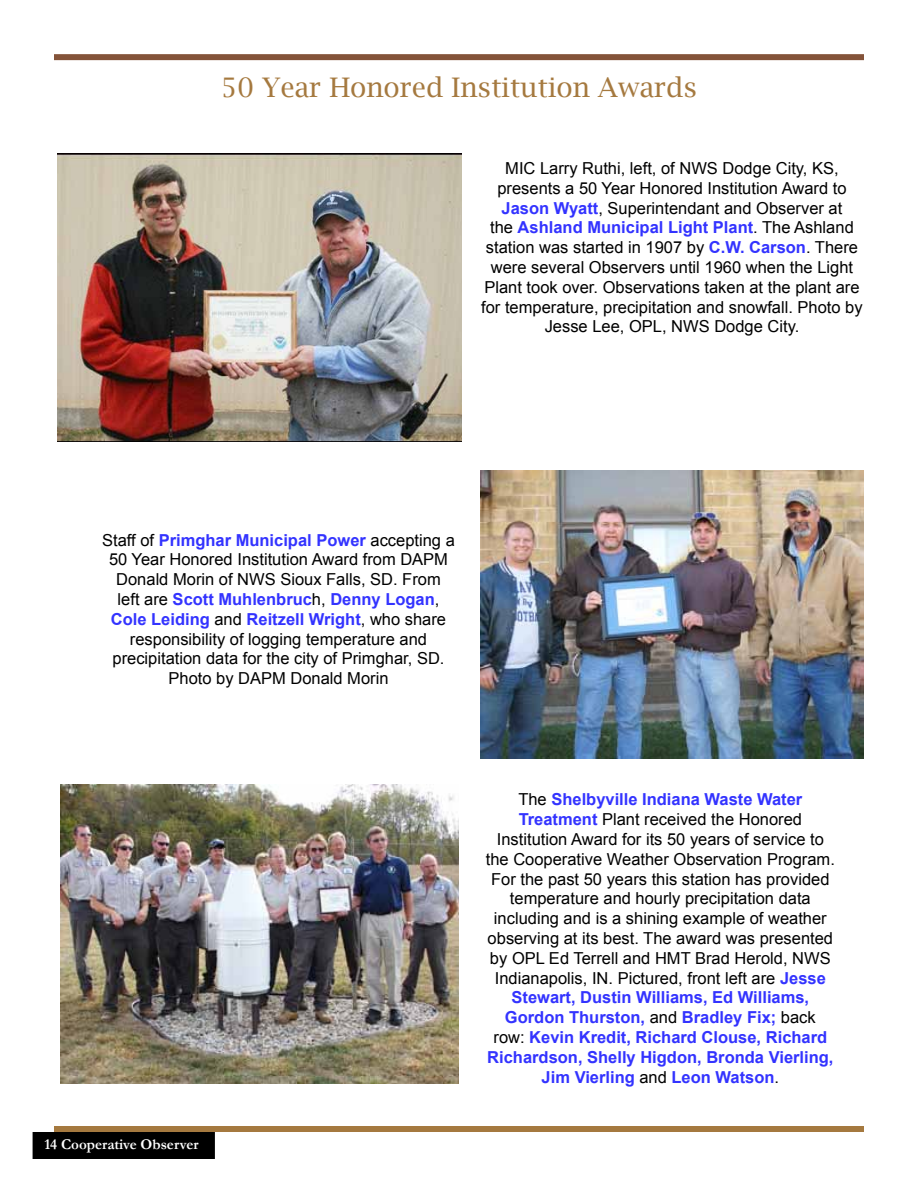
<style>
.page{position:relative;width:918px;height:1188px;background:#fff}
.page>*{position:absolute;margin:0;border:0;box-sizing:border-box;transform-origin:0 0}
.t1{font:27px "Lucida Bright";color:#a5793f}
.t2{font:16.5px/19.8px "Arial";color:#000;text-align:center}
.t3{font:700 15px "Garamond";color:#fff}
.s1{font-weight:700;color:#33f}
</style>
<div class="page">
<div style="left:33px;top:1133px;width:181px;height:25px;background:#000"></div>
<div style="left:33px;top:1132px;width:182px;height:27px;border:2px solid #000"></div>
<div style="left:54px;top:1126px;width:810px;height:6px;background:#a5793f"></div>
<div style="left:54px;top:54px;width:810px;height:6px;background:#845339"></div>
<img style="left:480px;top:471px;width:384px;height:288px">
<img style="left:57px;top:154px;width:405px;height:288px">
<img style="left:60px;top:784px;width:399px;height:300px">
<h1 class="t1" style="left:221px;top:72px;width:478px">50 Year Honored Institution Awards</h1>
<p class="t2" style="left:481px;top:158px;width:383px">MIC Larry Ruthi, left, of NWS Dodge City, KS, presents a 50 Year Honored Institution Award to <span class="s1">Jason Wyatt</span>, Superintendant and Observer at<br>the <span class="s1">Ashland Municipal Light Plant</span>. The Ashland station was started in 1907 by <span class="s1">C.W. Carson</span>. There were several Observers until 1960 when the Light Plant took over. Observations taken at the plant are for temperature, precipitation and snowfall. Photo by Jesse Lee, OPL, NWS Dodge City.</p>
<p class="t2" style="left:102px;top:530px;width:354px">Staff of <span class="s1">Primghar Municipal Power</span> accepting a 50 Year Honored Institution Award from DAPM Donald Morin of NWS Sioux Falls, SD. From<br>left are <span class="s1">Scott Muhlenbruc</span>h, <span class="s1">Denny Logan</span>, <span class="s1">Cole Leiding</span> and <span class="s1">Reitzell Wright</span>, who share responsibility of logging temperature and precipitation data for the city of Primghar, SD.<br>Photo by DAPM Donald Morin</p>
<p class="t3" style="left:44px;top:1134px;width:156px">14 Cooperative Observer</p>
<p class="t2" style="left:486px;top:790px;width:351px">The <span class="s1">Shelbyville Indiana Waste Water Treatment</span> Plant received the Honored Institution Award for its 50 years of service to the Cooperative Weather Observation Program.<br>For the past 50 years this station has provided temperature and hourly precipitation data including and is a shining example of weather observing at its best. The award was presented by OPL Ed Terrell and HMT Brad Herold, NWS Indianapolis, IN. Pictured, front left are <span class="s1">Jesse Stewart, Dustin Williams, Ed Williams, Gordon Thurston,</span> and <span class="s1">Bradley Fix;</span> back<br>row: <span class="s1">Kevin Kredit, Richard Clouse, Richard Richardson, Shelly Higdon, Bronda Vierling, Jim Vierling</span> and <span class="s1">Leon Watson</span>.</p>
</div>
